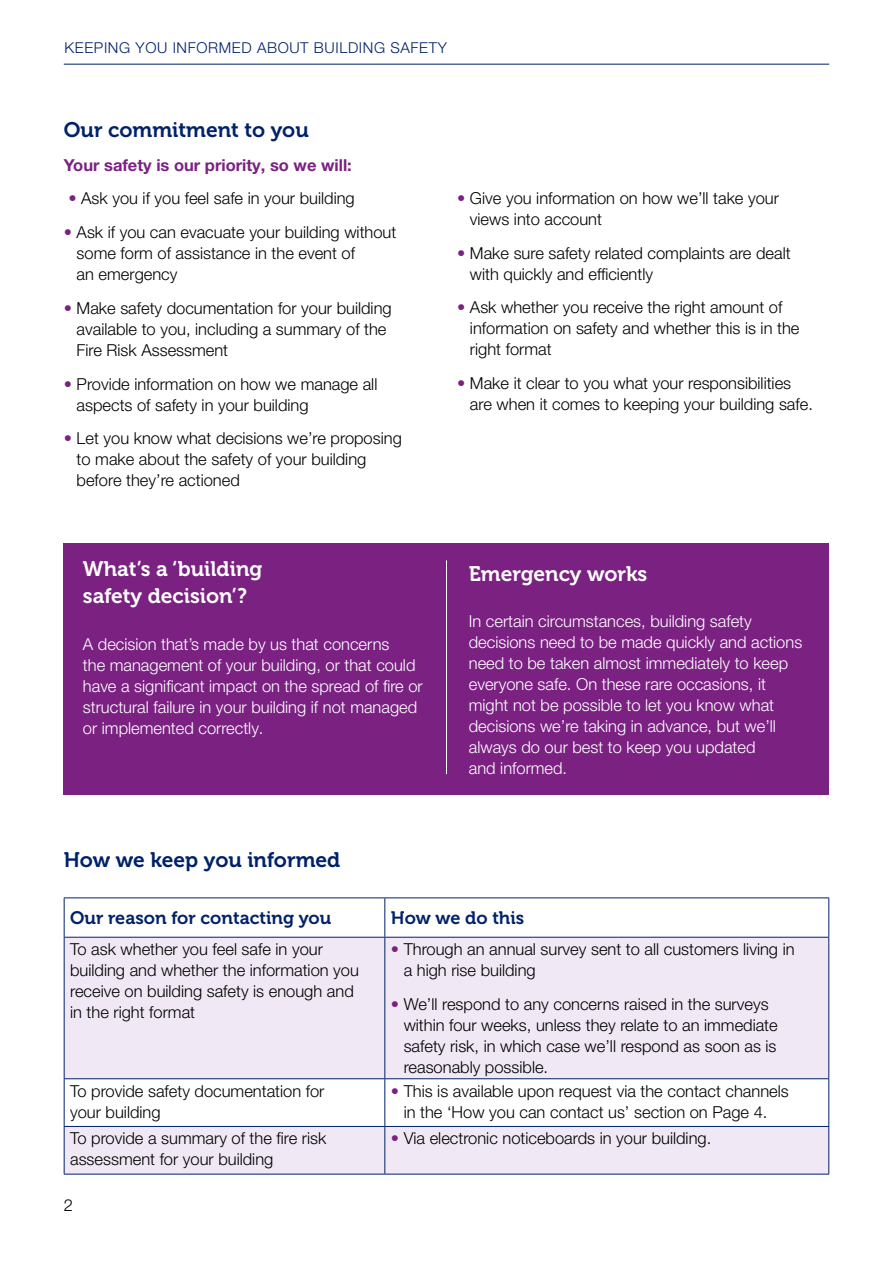
<style>
.page{position:relative;width:893px;height:1263px;background:#fff}
.page>*{position:absolute;margin:0;border:0;box-sizing:border-box;transform-origin:0 0}
.t1{font:21px/27px "Museo 700";color:#fff}
.t2{font:21px "Museo 700";color:#002169}
.t3{font:18px "Museo 700";color:#002169}
.t4{font:300 16.5px/21px "Helvetica Neue LT Pro";color:#000}
.t5{font:300 16.5px/21px "Helvetica Neue LT Pro";color:#fff}
.t6{font:700 16.5px "Helvetica Neue LT Pro";color:#7a2182}
.t7{font:300 15px "Helvetica Neue LT Pro";letter-spacing:.04em;color:#002169}
.s1{color:#7a2182}
</style>
<div class="page">
<hr style="left:64px;top:64px;width:765px;height:1px;background:#002169">
<div style="left:64px;top:543px;width:765px;height:251px;background:#7a2182"></div>
<hr style="left:446px;top:560px;width:1px;height:214px;background:#fff">
<svg style="left:65px;top:938px;width:763px;height:236px;fill:#f0e9f5"></svg>
<hr style="left:64px;top:897px;width:321px;height:1px;background:#002169">
<hr style="left:64px;top:898px;width:1px;height:39px;background:#002169">
<hr style="left:385px;top:897px;width:444px;height:1px;background:#002169">
<hr style="left:384px;top:898px;width:1px;height:39px;background:#002169">
<hr style="left:828px;top:898px;width:1px;height:39px;background:#002169">
<hr style="left:64px;top:937px;width:321px;height:1px;background:#002169">
<hr style="left:64px;top:937px;width:1px;height:141px;background:#002169">
<hr style="left:385px;top:937px;width:444px;height:1px;background:#002169">
<hr style="left:384px;top:937px;width:1px;height:141px;background:#002169">
<hr style="left:828px;top:937px;width:1px;height:141px;background:#002169">
<hr style="left:64px;top:1078px;width:321px;height:1px;background:#002169">
<hr style="left:64px;top:1079px;width:1px;height:47px;background:#002169">
<hr style="left:385px;top:1078px;width:444px;height:1px;background:#002169">
<hr style="left:384px;top:1079px;width:1px;height:47px;background:#002169">
<hr style="left:828px;top:1079px;width:1px;height:47px;background:#002169">
<hr style="left:64px;top:1126px;width:321px;height:1px;background:#002169">
<hr style="left:64px;top:1127px;width:1px;height:47px;background:#002169">
<hr style="left:385px;top:1126px;width:444px;height:1px;background:#002169">
<hr style="left:384px;top:1127px;width:1px;height:47px;background:#002169">
<hr style="left:828px;top:1127px;width:1px;height:47px;background:#002169">
<hr style="left:64px;top:1174px;width:321px;height:1px;background:#002169">
<hr style="left:385px;top:1174px;width:444px;height:1px;background:#002169">
<p class="t7" style="left:65px;top:39px;width:384px">KEEPING YOU INFORMED ABOUT BUILDING SAFETY</p>
<p class="t2" style="left:64px;top:118px;width:246px">Our commitment to you</p>
<p class="t6" style="left:64px;top:155px;width:290px">Your safety is our priority, so we will:</p>
<p class="t4" style="left:68px;top:188px;width:288px"><span class="s1">•</span> Ask you if you feel safe in your building</p>
<p class="t4" style="left:77px;top:221px;width:321px;text-indent:-13px"><span class="s1">•</span> Ask if you can evacuate your building without some form of assistance in the event of<br>an emergency</p>
<p class="t4" style="left:77px;top:297px;width:317px;text-indent:-13px"><span class="s1">•</span> Make safety documentation for your building available to you, including a summary of the<br>Fire Risk Assessment</p>
<p class="t4" style="left:77px;top:373px;width:302px;text-indent:-13px"><span class="s1">•</span> Provide information on how we manage all aspects of safety in your building</p>
<p class="t4" style="left:77px;top:428px;width:327px;text-indent:-13px"><span class="s1">•</span> Let you know what decisions we’re proposing to make about the safety of your building before they’re actioned</p>
<p class="t4" style="left:470px;top:187px;width:311px;text-indent:-13px"><span class="s1">•</span> Give you information on how we’ll take your views into account</p>
<p class="t4" style="left:470px;top:242px;width:322px;text-indent:-13px"><span class="s1">•</span> Make sure safety related complaints are dealt with quickly and efficiently</p>
<p class="t4" style="left:470px;top:297px;width:331px;text-indent:-13px"><span class="s1">•</span> Ask whether you receive the right amount of information on safety and whether this is in the right format</p>
<p class="t4" style="left:470px;top:372px;width:344px;text-indent:-13px"><span class="s1">•</span> Make it clear to you what your responsibilities are when it comes to keeping your building safe.</p>
<p class="t1" style="left:83px;top:556px;width:181px">What’s a ‘building safety decision’?</p>
<p class="t5" style="left:83px;top:633px;width:341px">A decision that’s made by us that concerns<br>the management of your building, or that could have a significant impact on the spread of fire or structural failure in your building if not managed or implemented correctly.</p>
<p class="t1" style="left:469px;top:560px;width:180px">Emergency works</p>
<p class="t5" style="left:469px;top:610px;width:335px">In certain circumstances, building safety decisions need to be made quickly and actions need to be taken almost immediately to keep everyone safe. On these rare occasions, it might not be possible to let you know what decisions we’re taking in advance, but we’ll always do our best to keep you updated<br>and informed.</p>
<p class="t2" style="left:64px;top:848px;width:278px">How we keep you informed</p>
<p class="t3" style="left:70px;top:908px;width:263px">Our reason for contacting you</p>
<p class="t3" style="left:391px;top:908px;width:135px">How we do this</p>
<p class="t4" style="left:70px;top:938px;width:290px">To ask whether you feel safe in your building and whether the information you receive on building safety is enough and in the right format</p>
<p class="t4" style="left:404px;top:938px;width:392px;text-indent:-13px"><span class="s1">•</span> Through an annual survey sent to all customers living in a high rise building</p>
<p class="t4" style="left:404px;top:993px;width:376px;text-indent:-13px"><span class="s1">•</span> We’ll respond to any concerns raised in the surveys within four weeks, unless they relate to an immediate safety risk, in which case we’ll respond as soon as is reasonably possible.</p>
<p class="t4" style="left:70px;top:1080px;width:256px">To provide safety documentation for your building</p>
<p class="t4" style="left:391px;top:1080px;width:399px;text-align:center"><span class="s1">•</span> This is available upon request via the contact channels in the ‘How you can contact us’ section on Page 4.</p>
<p class="t4" style="left:70px;top:1127px;width:258px">To provide a summary of the fire risk assessment for your building</p>
<p class="t4" style="left:391px;top:1127px;width:322px"><span class="s1">•</span> Via electronic noticeboards in your building.</p>
<p class="t4" style="left:64px;top:1194px;width:11px">2</p>
</div>
